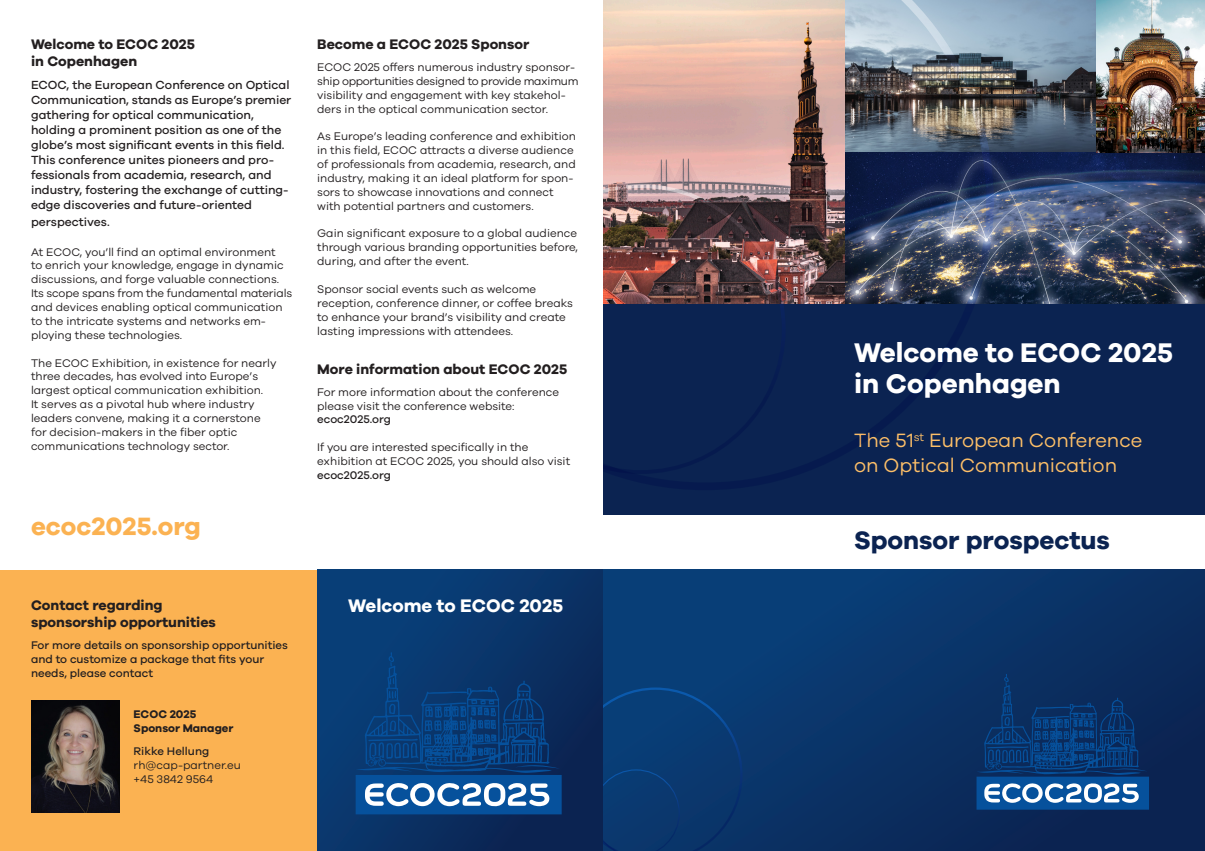
<style>
.page{position:relative;width:1205px;height:851px;background:#fff}
.page>*{position:absolute;margin:0;border:0;box-sizing:border-box;transform-origin:0 0}
.t1{font:700 27.75px "Galano Grotesque";color:#fff}
.t2{font:700 26px "Galano Grotesque";color:#0b2351}
.Afsnit{font:700 25.88px "Galano Grotesque";color:#fbb252}
.t3{font:19.88px/24.5px "Galano Grotesque";color:#fdbf68}
.t4{font:700 18.75px "Galano Grotesque";color:#fff}
.A2{font:700 14.25px/17.1px "Galano Grotesque";color:#231f20}
.Brød{font:500 12.12px/15px "Galano Grotesque";color:#231f20}
.Brød-2{font:11.38px/13.9px "Galano Grotesque";color:#231f20}
.t5{font:500 11.38px/13.9px "Galano Grotesque";color:#231f20}
.t6{font:700 11.38px/13.9px "Galano Grotesque";color:#231f20}
.s1{font-weight:500}
</style>
<div class="page">
<div style="left:0;top:569px;width:317px;height:281px;background:#fbb252"></div>
<div style="left:594px;top:303px;width:611px;height:212px;background:#0b2351"></div>
<div style="left:594px;top:569px;width:611px;height:281px;background:linear-gradient(to right,#08407a,#0b2857)"></div>
<svg style="left:976px;top:673px;width:173px;height:136px;background:#17447b"></svg>
<img style="left:994px;top:0;width:211px;height:303px">
<img style="left:602px;top:0;width:392px;height:490px">
<div style="left:0;top:0;width:602px;height:569px;background:#fff"></div>
<div style="left:317px;top:569px;width:285px;height:281px;background:linear-gradient(to right,#08417b,#0b3063)"></div>
<svg style="left:356px;top:652px;width:386px;height:198px;background:#0f3d74"></svg>
<img style="left:31px;top:700px;width:88px;height:112px">
<p class="A2" style="left:31px;top:35px;width:165px">Welcome to ECOC 2025 in Copenhagen</p>
<p class="Brød" style="left:31px;top:77px;width:262px">ECOC, the European Conference on Optical Communication, stands as Europe’s premier gathering for optical communication, holding a prominent position as one of the globe’s most significant events in this field.</p>
<p class="Brød" style="left:31px;top:152px;width:259px">This conference unites pioneers and pro&shy;fessionals from academia, research, and industry, fostering the exchange of cutting&shy;edge discoveries and future-oriented</p>
<p class="Brød" style="left:31px;top:214px;width:80px">perspectives.</p>
<p class="Brød-2" style="left:31px;top:244px;width:263px">At ECOC, you’ll find an optimal environment<br>to enrich your knowledge, engage in dynamic discussions, and forge valuable connections.<br>Its scope spans from the fundamental materials and devices enabling optical communication to the intricate systems and networks em&shy;ploying these technologies.</p>
<p class="Brød-2" style="left:31px;top:355px;width:247px">The ECOC Exhibition, in existence for nearly three decades, has evolved into Europe’s largest optical communication exhibition.<br>It serves as a pivotal hub where industry leaders convene, making it a cornerstone for decision-makers in the fiber optic communications technology sector.</p>
<p class="Afsnit" style="left:31px;top:510px;width:171px">ecoc2025.org</p>
<p class="A2" style="left:31px;top:595px;width:186px">Contact regarding sponsorship opportunities</p>
<p class="t5" style="left:31px;top:637px;width:258px">For more details on sponsorship opportunities and to customize a package that fits your needs, please contact</p>
<p class="t6" style="left:134px;top:707px;width:101px">ECOC 2025<br>Sponsor Manager</p>
<p class="t5" style="left:134px;top:743px;width:77px">Rikke Hellung</p>
<p class="Brød-2" style="left:134px;top:757px;width:109px">rh@cap-partner.eu</p>
<p class="Brød-2" style="left:134px;top:771px;width:81px">+45 3842 9564</p>
<p class="A2" style="left:317px;top:35px;width:214px">Become a ECOC 2025 Sponsor</p>
<p class="Brød-2" style="left:317px;top:60px;width:263px">ECOC 2025 offers numerous industry sponsor&shy;ship opportunities designed to provide maximum visibility and engagement with key stakehol&shy;ders in the optical communication sector.</p>
<p class="Brød-2" style="left:317px;top:129px;width:260px">As Europe’s leading conference and exhibition in this field, ECOC attracts a diverse audience of professionals from academia, research, and industry, making it an ideal platform for spon&shy;sors to showcase innovations and connect with potential partners and customers.</p>
<p class="Brød-2" style="left:317px;top:226px;width:262px;text-align:justify">Gain significant exposure to a global audience through various branding opportunities before, during, and after the event.</p>
<p class="Brød-2" style="left:317px;top:282px;width:257px">Sponsor social events such as welcome reception, conference dinner, or coffee breaks to enhance your brand’s visibility and create lasting impressions with attendees.</p>
<p class="A2" style="left:317px;top:360px;width:252px">More information about ECOC 2025</p>
<p class="Brød-2" style="left:317px;top:384px;width:243px">For more information about the conference please visit the conference website: <span class="s1">ecoc2025.org</span></p>
<p class="Brød-2" style="left:317px;top:440px;width:254px">If you are interested specifically in the exhibition at ECOC 2025, you should also visit <span class="s1">ecoc2025.org</span></p>
<p class="t4" style="left:348px;top:594px;width:216px">Welcome to ECOC 2025</p>
<p class="t1" style="left:854px;top:335px;width:320px">Welcome to ECOC 2025</p>
<p class="t1" style="left:854px;top:366px;width:208px">in Copenhagen</p>
<p class="t3" style="left:854px;top:428px;width:290px">The 51<sup>st</sup> European Conference on Optical Communication</p>
<p class="t2" style="left:854px;top:524px;width:257px">Sponsor prospectus</p>
</div>
